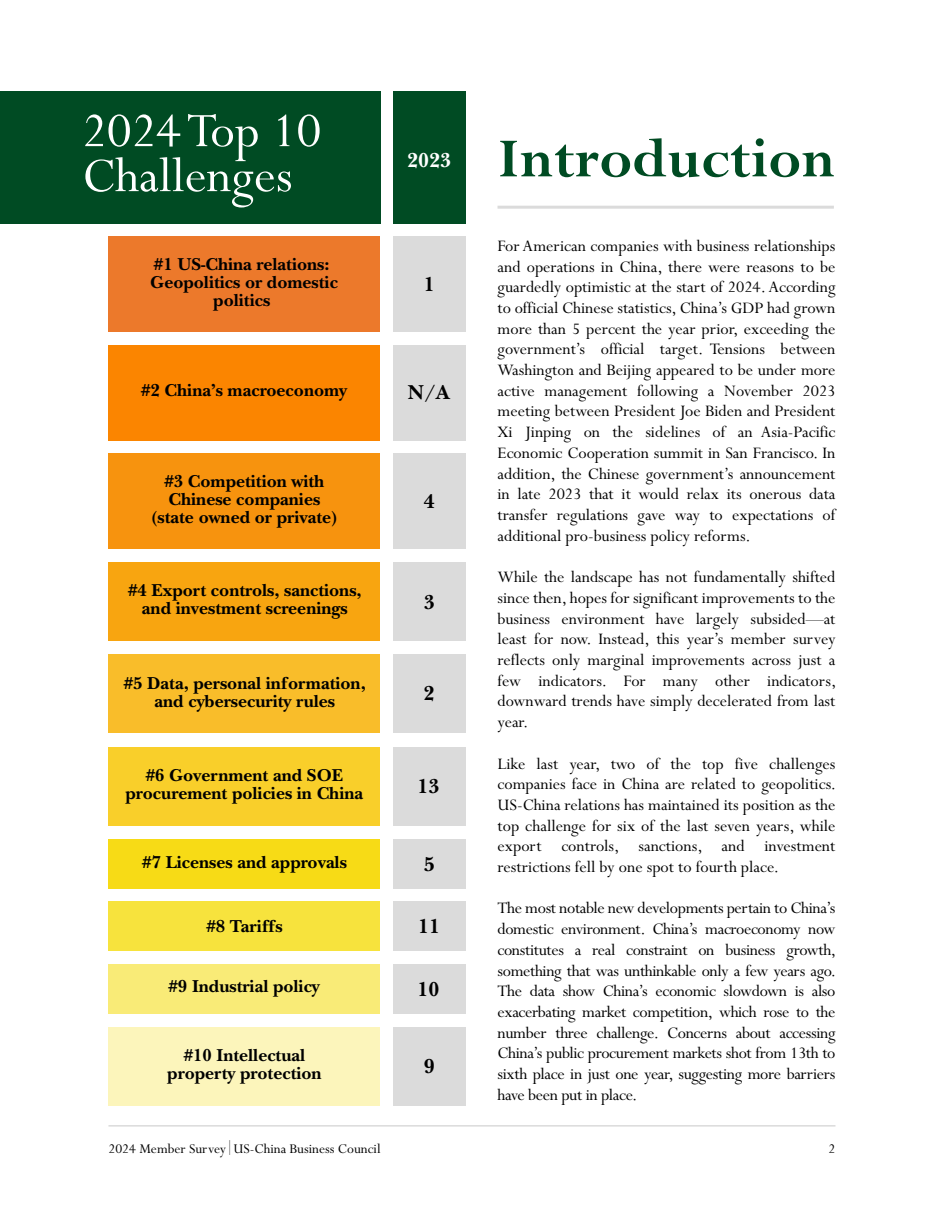
<style>
.page{position:relative;width:944px;height:1214px;background:#fff}
.page>*{position:absolute;margin:0;border:0;box-sizing:border-box;transform-origin:0 0}
.t1{font:700 60.75px "Perpetua";color:#004b23}
.t2{font:54px/45px "Perpetua";color:#fff}
.t3{font:700 21px "New Baskerville Std";color:#000}
.t4{font:700 21px "New Baskerville Std";color:#fff}
.t5{font:18px/20.7px "Perpetua";color:#000;text-align:justify}
.t6{font:700 18px/18px "New Baskerville Std";color:#000;text-align:center}
.t7{font:15px "Perpetua";color:#000}
.s1{font-family:"Fang Song"}
</style>
<div class="page">
<div style="left:0;top:92px;width:380px;height:132px;background:#004b23"></div>
<div style="left:393px;top:92px;width:72px;height:132px;background:#004b23"></div>
<div style="left:108px;top:237px;width:272px;height:95px;background:#ec792b"></div>
<div style="left:393px;top:237px;width:72px;height:95px;background:#dbdbdb"></div>
<div style="left:108px;top:345px;width:272px;height:95px;background:#fb8500"></div>
<div style="left:393px;top:345px;width:72px;height:95px;background:#dbdbdb"></div>
<div style="left:108px;top:454px;width:272px;height:95px;background:#f7930e"></div>
<div style="left:393px;top:454px;width:72px;height:95px;background:#dbdbdb"></div>
<div style="left:108px;top:562px;width:272px;height:79px;background:#f8a510"></div>
<div style="left:393px;top:562px;width:72px;height:79px;background:#dbdbdb"></div>
<div style="left:108px;top:654px;width:272px;height:79px;background:#f9bd2a"></div>
<div style="left:393px;top:654px;width:72px;height:79px;background:#dbdbdb"></div>
<div style="left:108px;top:746px;width:272px;height:79px;background:#f9cf2a"></div>
<div style="left:393px;top:746px;width:72px;height:79px;background:#dbdbdb"></div>
<div style="left:108px;top:839px;width:272px;height:49px;background:#f7db16"></div>
<div style="left:393px;top:839px;width:72px;height:49px;background:#dbdbdb"></div>
<div style="left:393px;top:901px;width:72px;height:49px;background:#dbdbdb"></div>
<div style="left:108px;top:901px;width:272px;height:49px;background:#f7e33d"></div>
<div style="left:393px;top:964px;width:72px;height:49px;background:#dbdbdb"></div>
<div style="left:108px;top:964px;width:272px;height:49px;background:#f9eb77"></div>
<div style="left:393px;top:1026px;width:72px;height:79px;background:#dbdbdb"></div>
<div style="left:108px;top:1026px;width:272px;height:79px;background:#fcf5bb"></div>
<hr style="left:497px;top:206px;width:336px;height:3px;background:#dbdbdb">
<hr style="left:108px;top:1125px;width:727px;height:1px;background:#dbdbdb">
<h2 class="t2" style="left:82px;top:107px;width:241px">2024 Top 10<br>Challenges</h2>
<p class="t6" style="left:150px;top:255px;width:189px">#1 US-China relations:<br>Geopolitics or domestic politics</p>
<p class="t4" style="left:407px;top:148px;width:45px">2023</p>
<p class="t3" style="left:423px;top:272px;width:12px">1</p>
<p class="t6" style="left:141px;top:382px;width:207px">#2 China’s macroeconomy</p>
<p class="t3" style="left:408px;top:379px;width:43px">N/A</p>
<p class="t6" style="left:151px;top:472px;width:189px">#3 Competition with<br>Chinese companies (state owned or private)</p>
<p class="t3" style="left:424px;top:489px;width:12px">4</p>
<p class="t6" style="left:128px;top:581px;width:235px">#4 Export controls, sanctions, and investment screenings</p>
<p class="t3" style="left:423px;top:589px;width:12px">3</p>
<p class="t6" style="left:124px;top:674px;width:243px">#5 Data, personal information, and cybersecurity rules</p>
<p class="t3" style="left:423px;top:681px;width:12px">2</p>
<p class="t6" style="left:125px;top:766px;width:239px">#6 Government and SOE procurement policies in China</p>
<p class="t3" style="left:417px;top:774px;width:23px">13</p>
<p class="t6" style="left:142px;top:853px;width:206px">#7 Licenses and approvals</p>
<p class="t3" style="left:424px;top:851px;width:12px">5</p>
<p class="t6" style="left:206px;top:917px;width:78px">#8 Tariffs</p>
<p class="t3" style="left:418px;top:914px;width:23px">11</p>
<p class="t6" style="left:169px;top:977px;width:153px">#9 Industrial policy</p>
<p class="t3" style="left:417px;top:976px;width:23px">10</p>
<p class="t6" style="left:167px;top:1046px;width:156px">#10 Intellectual property protection</p>
<p class="t3" style="left:423px;top:1054px;width:12px">9</p>
<h1 class="t1" style="left:497px;top:121px;width:339px">Introduction</h1>
<p class="t5" style="left:497px;top:236px;width:339px">For American companies with business relationships and operations in China, there were reasons to be guardedly optimistic at the start of 2024. According to official Chinese statistics, China’s GDP had grown more than 5 percent the year prior, exceeding the government’s official target. Tensions between Washington and Beijing appeared to be under more active management following a November 2023 meeting between President Joe Biden and President Xi Jinping on the sidelines of an Asia-Pacific Economic Cooperation summit in San Francisco. In addition, the Chinese government’s announcement in late 2023 that it would relax its onerous data transfer regulations gave way to expectations of additional pro-business policy reforms.</p>
<p class="t5" style="left:497px;top:567px;width:340px">While the landscape has not fundamentally shifted since then, hopes for significant improvements to the business environment have largely subsided—at least for now. Instead, this year’s member survey reflects only marginal improvements across just a few indicators. For many other indicators, downward trends have simply decelerated from last year.</p>
<p class="t5" style="left:497px;top:753px;width:340px">Like last year, two of the top five challenges companies face in China are related to geopolitics.<br>US-China relations has maintained its position as the top challenge for six of the last seven years, while export controls, sanctions, and investment restrictions fell by one spot to fourth place.</p>
<p class="t5" style="left:497px;top:898px;width:340px">The most notable new developments pertain to China’s domestic environment. China’s macroeconomy now constitutes a real constraint on business growth, something that was unthinkable only a few years ago.<br>The data show China’s economic slowdown is also exacerbating market competition, which rose to the number three challenge. Concerns about accessing China’s public procurement markets shot from 13th to sixth place in just one year, suggesting more barriers have been put in place.</p>
<p class="t7" style="left:108px;top:1141px;width:274px">2024 Member Survey<span class="s1">|</span>US-China Business Council</p>
<p class="t7" style="left:828px;top:1141px;width:8px">2</p>
</div>
